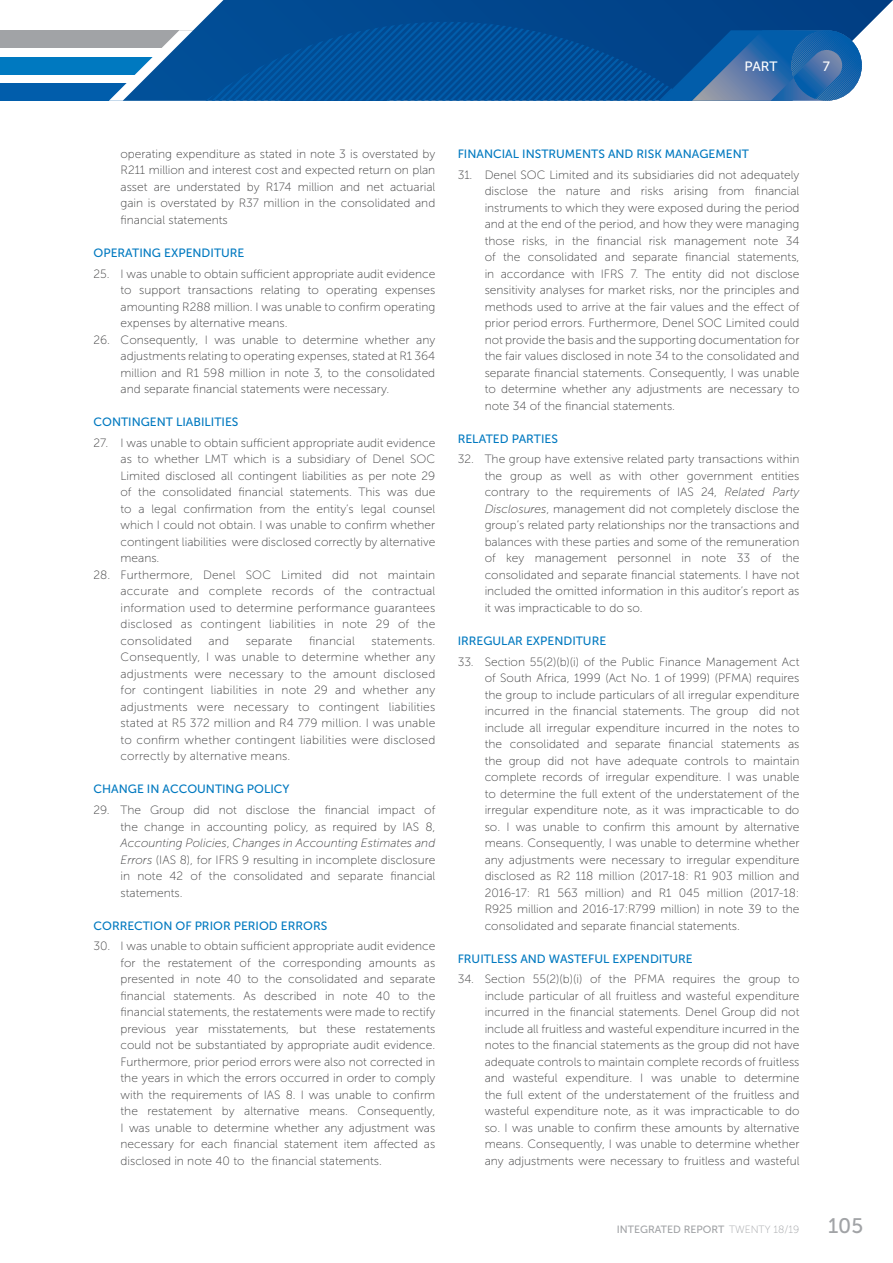
<style>
.page{position:relative;width:893px;height:1263px;background:#fff}
.page>*{position:absolute;margin:0;border:0;box-sizing:border-box;transform-origin:0 0}
.t1{font:21px "Museo Sans 500";color:#a1a3a6}
.t2{font:13.5px "Museo Sans 500";color:#fff}
.t3{font:12px/16.5px "Museo Sans 100";color:#3e3e3f;text-align:justify}
.t4{font:12px "Museo Sans 500";color:#0079c0}
.t5{font:10.5px "Museo Sans 500";color:#a1a3a6}
.s1{font-style:italic}
.s2{font-family:"Museo Sans 100"}
</style>
<div class="page">
<div style="left:0;top:83px;width:387px;height:18px;background:#015dab"></div>
<div style="left:0;top:57px;width:387px;height:17px;background:#0079c0"></div>
<div style="left:0;top:30px;width:387px;height:18px;background:#a1a3a6"></div>
<svg style="left:201px;top:0;width:692px;height:31px;background:#0c4d91"></svg>
<svg style="left:109px;top:22px;width:753px;height:79px;background:#175da0"></svg>
<p class="t2" style="left:745px;top:59px;width:34px">PART</p>
<p class="t2" style="left:823px;top:59px;width:9px">7</p>
<p class="t3" style="left:121px;top:146px;width:316px">operating expenditure as stated in note 3 is overstated by R211 million and interest cost and expected return on plan asset are understated by R174 million and net actuarial gain is overstated by R37 million in the consolidated and financial statements</p>
<p class="t4" style="left:94px;top:246px;width:152px">OPERATING EXPENDITURE</p>
<p class="t3" style="left:121px;top:265px;width:316px;text-indent:-27px">25. I was unable to obtain sufficient appropriate audit evidence to support transactions relating to operating expenses amounting R288 million. I was unable to confirm operating expenses by alternative means.</p>
<p class="t3" style="left:121px;top:331px;width:316px;text-indent:-27px">26. Consequently, I was unable to determine whether any adjustments relating to operating expenses, stated at R1 364 million and R1 598 million in note 3, to the consolidated and separate financial statements were necessary.</p>
<p class="t4" style="left:94px;top:415px;width:146px">CONTINGENT LIABILITIES</p>
<p class="t3" style="left:121px;top:435px;width:316px;text-indent:-27px">27. I was unable to obtain sufficient appropriate audit evidence as to whether LMT which is a subsidiary of Denel SOC Limited disclosed all contingent liabilities as per note 29 of the consolidated financial statements. This was due to a legal confirmation from the entity’s legal counsel which I could not obtain. I was unable to confirm whether contingent liabilities were disclosed correctly by alternative means.</p>
<p class="t3" style="left:121px;top:567px;width:316px;text-indent:-27px">28. Furthermore, Denel SOC Limited did not maintain accurate and complete records of the contractual information used to determine performance guarantees disclosed as contingent liabilities in note 29 of the consolidated</p>
<p class="t3" style="left:209px;top:633px;width:22px">and</p>
<p class="t3" style="left:246px;top:633px;width:48px">separate</p>
<p class="t3" style="left:309px;top:633px;width:47px">financial</p>
<p class="t3" style="left:121px;top:633px;width:316px;text-indent:251px">statements.<br>Consequently, I was unable to determine whether any adjustments were necessary to the amount disclosed for contingent liabilities in note 29 and whether any adjustments were necessary to contingent liabilities stated at R5 372 million and R4 779 million. I was unable to confirm whether contingent liabilities were disclosed correctly by alternative means.</p>
<p class="t4" style="left:94px;top:783px;width:198px">CHANGE IN ACCOUNTING POLICY</p>
<p class="t3" style="left:121px;top:802px;width:316px;text-indent:-27px">29. The Group did not disclose the financial impact of the change in accounting policy, as required by IAS 8, <span class="s1">Accounting Policies</span>, <span class="s1">Changes in Accounting Estimates and Errors</span> (IAS 8), for IFRS 9 resulting in incomplete disclosure in note 42 of the consolidated and separate financial statements.</p>
<p class="t4" style="left:94px;top:919px;width:235px">CORRECTION OF PRIOR PERIOD ERRORS</p>
<p class="t3" style="left:121px;top:938px;width:316px;text-indent:-27px">30. I was unable to obtain sufficient appropriate audit evidence for the restatement of the corresponding amounts as presented in note 40 to the consolidated and separate financial statements. As described in note 40 to the financial statements, the restatements were made to rectify previous year misstatements, but these restatements could not be substantiated by appropriate audit evidence.<br>Furthermore, prior period errors were also not corrected in the years in which the errors occurred in order to comply with the requirements of IAS 8. I was unable to confirm the restatement by alternative means. Consequently, I was unable to determine whether any adjustment was necessary for each financial statement item affected as disclosed in note 40 to the financial statements.</p>
<p class="t4" style="left:458px;top:147px;width:293px">FINANCIAL INSTRUMENTS AND RISK MANAGEMENT</p>
<p class="t3" style="left:485px;top:166px;width:316px;text-indent:-27px">31. Denel SOC Limited and its subsidiaries did not adequately disclose the nature and risks arising from financial instruments to which they were exposed during the period and at the end of the period, and how they were managing those risks, in the financial risk management note 34 of the consolidated and separate financial statements, in accordance with IFRS 7. The entity did not disclose sensitivity analyses for market risks, nor the principles and methods used to arrive at the fair values and the effect of prior period errors. Furthermore, Denel SOC Limited could not provide the basis and the supporting documentation for the fair values disclosed in note 34 to the consolidated and separate financial statements. Consequently, I was unable to determine whether any adjustments are necessary to note 34 of the financial statements.</p>
<p class="t4" style="left:458px;top:432px;width:102px">RELATED PARTIES</p>
<p class="t3" style="left:485px;top:451px;width:316px;text-indent:-27px">32. The group have extensive related party transactions within the group as well as with other government entities contrary to the requirements of IAS 24, <span class="s1">Related Party Disclosures</span>, management did not completely disclose the group’s related party relationships nor the transactions and balances with these parties and some of the remuneration of key management personnel in note 33 of the consolidated and separate financial statements. I have not included the omitted information in this auditor’s report as it was impracticable to do so.</p>
<p class="t4" style="left:458px;top:634px;width:150px">IRREGULAR EXPENDITURE</p>
<p class="t3" style="left:485px;top:653px;width:316px;text-indent:-27px">33. Section 55(2)(b)(i) of the Public Finance Management Act of South Africa, 1999 (Act No. 1 of 1999) (PFMA) requires the group to include particulars of all irregular expenditure incurred in the financial statements. The group did not include all irregular expenditure incurred in the notes to the consolidated and separate financial statements as the group did not have adequate controls to maintain complete records of irregular expenditure. I was unable to determine the full extent of the understatement of the irregular expenditure note, as it was impracticable to do so. I was unable to confirm this amount by alternative means. Consequently, I was unable to determine whether any adjustments were necessary to irregular expenditure disclosed as R2 118 million (2017-18: R1 903 million and 2016-17: R1 563 million) and R1 045 million (2017-18:<br>R925 million and 2016-17:R799 million) in note 39 to the consolidated and separate financial statements.</p>
<p class="t4" style="left:458px;top:952px;width:237px">FRUITLESS AND WASTEFUL EXPENDITURE</p>
<p class="t3" style="left:485px;top:971px;width:316px;text-indent:-27px">34. Section 55(2)(b)(i) of the PFMA requires the group to include particular of all fruitless and wasteful expenditure incurred in the financial statements. Denel Group did not include all fruitless and wasteful expenditure incurred in the notes to the financial statements as the group did not have adequate controls to maintain complete records of fruitless and wasteful expenditure. I was unable to determine the full extent of the understatement of the fruitless and wasteful expenditure note, as it was impracticable to do so. I was unable to confirm these amounts by alternative means. Consequently, I was unable to determine whether any adjustments were necessary to fruitless and wasteful</p>
<p class="t5" style="left:617px;top:1224px;width:184px">INTEGRATED REPORT <span class="s2">TWENTY 18/19</span></p>
<h1 class="t1" style="left:828px;top:1214px;width:37px">105</h1>
</div>
